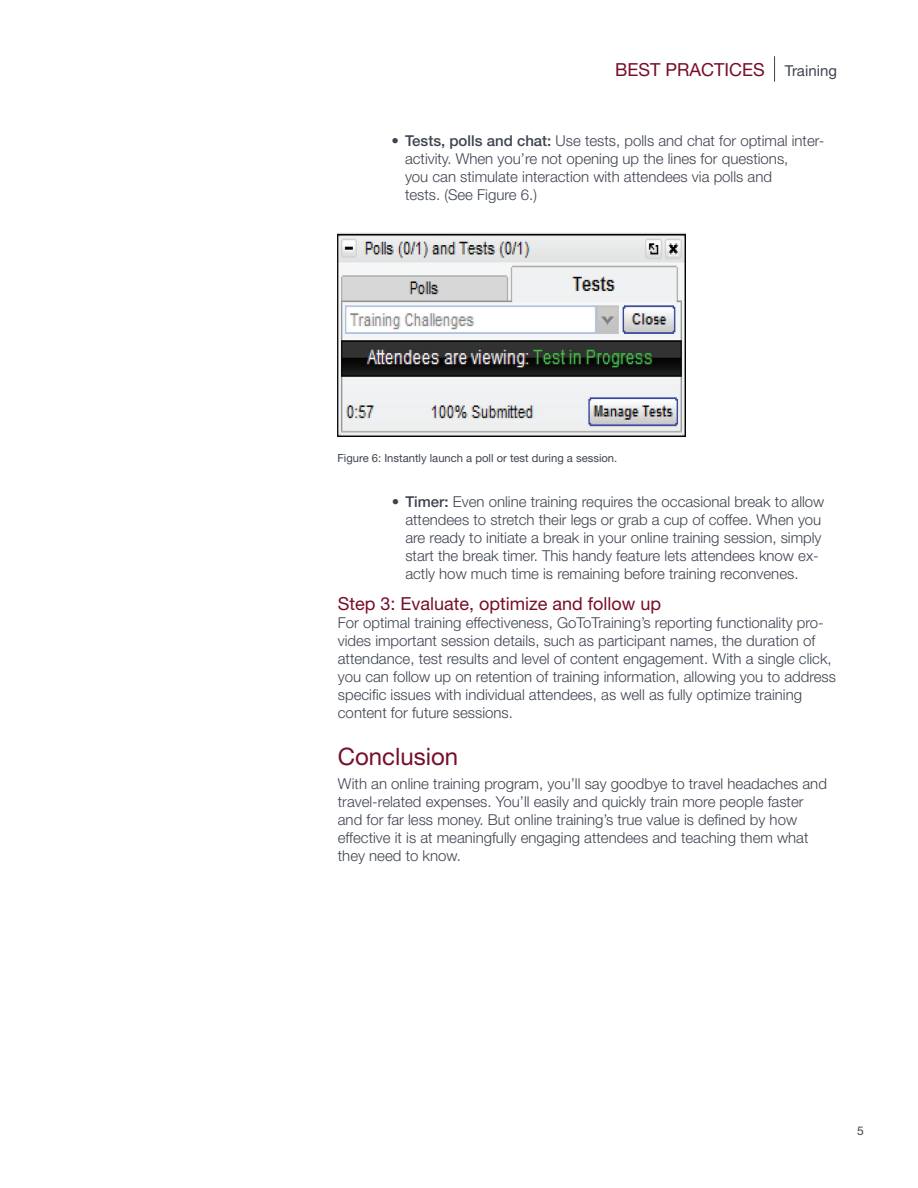
<style>
.page{position:relative;width:918px;height:1188px;background:#fff}
.page>*{position:absolute;margin:0;border:0;box-sizing:border-box;transform-origin:0 0}
.t1{font:24px "Helvetica Neue";color:#770e28}
.t2{font:18px "Helvetica Neue";color:#770e28}
.t3{font:300 15px/18px "Helvetica Neue";color:#3e444f}
.t4{font:12px "Helvetica Neue";color:#3e444f}
.t5{font:11.25px "Helvetica Neue";color:#3e444f}
.s1{font-size:15px;color:#3e444f}
.s2{font-weight:500}
</style>
<div class="page">
<img style="left:338px;top:233px;width:348px;height:204px">
<svg style="left:774px;top:56px;width:1px;height:26px"></svg>
<p class="t2" style="left:615px;top:58px;width:223px">BEST PRACTICES <span class="s1">Training</span></p>
<p class="t3" style="left:405px;top:131px;width:421px;text-indent:-14px"><span class="s2">• Tests, polls and chat:</span> Use tests, polls and chat for optimal inter&shy;activity. When you’re not opening up the lines for questions,<br>you can stimulate interaction with attendees via polls and<br>tests. (See Figure 6.)</p>
<p class="t5" style="left:338px;top:451px;width:281px">Figure 6: Instantly launch a poll or test during a session.</p>
<p class="t3" style="left:405px;top:492px;width:421px;text-indent:-14px"><span class="s2">• Timer:</span> Even online training requires the occasional break to allow attendees to stretch their legs or grab a cup of coffee. When you are ready to initiate a break in your online training session, simply start the break timer. This handy feature lets attendees know ex&shy;actly how much time is remaining before training reconvenes.</p>
<p class="t2" style="left:338px;top:593px;width:325px">Step 3: Evaluate, optimize and follow up</p>
<p class="t3" style="left:338px;top:613px;width:500px">For optimal training effectiveness, GoToTraining’s reporting functionality pro&shy;vides important session details, such as participant names, the duration of attendance, test results and level of content engagement. With a single click, you can follow up on retention of training information, allowing you to address specific issues with individual attendees, as well as fully optimize training content for future sessions.</p>
<h1 class="t1" style="left:338px;top:742px;width:122px">Conclusion</h1>
<p class="t3" style="left:338px;top:774px;width:491px">With an online training program, you’ll say goodbye to travel headaches and travel-related expenses. You’ll easily and quickly train more people faster and for far less money. But online training’s true value is defined by how effective it is at meaningfully engaging attendees and teaching them what they need to know.</p>
<p class="t4" style="left:857px;top:1123px;width:8px">5</p>
</div>
